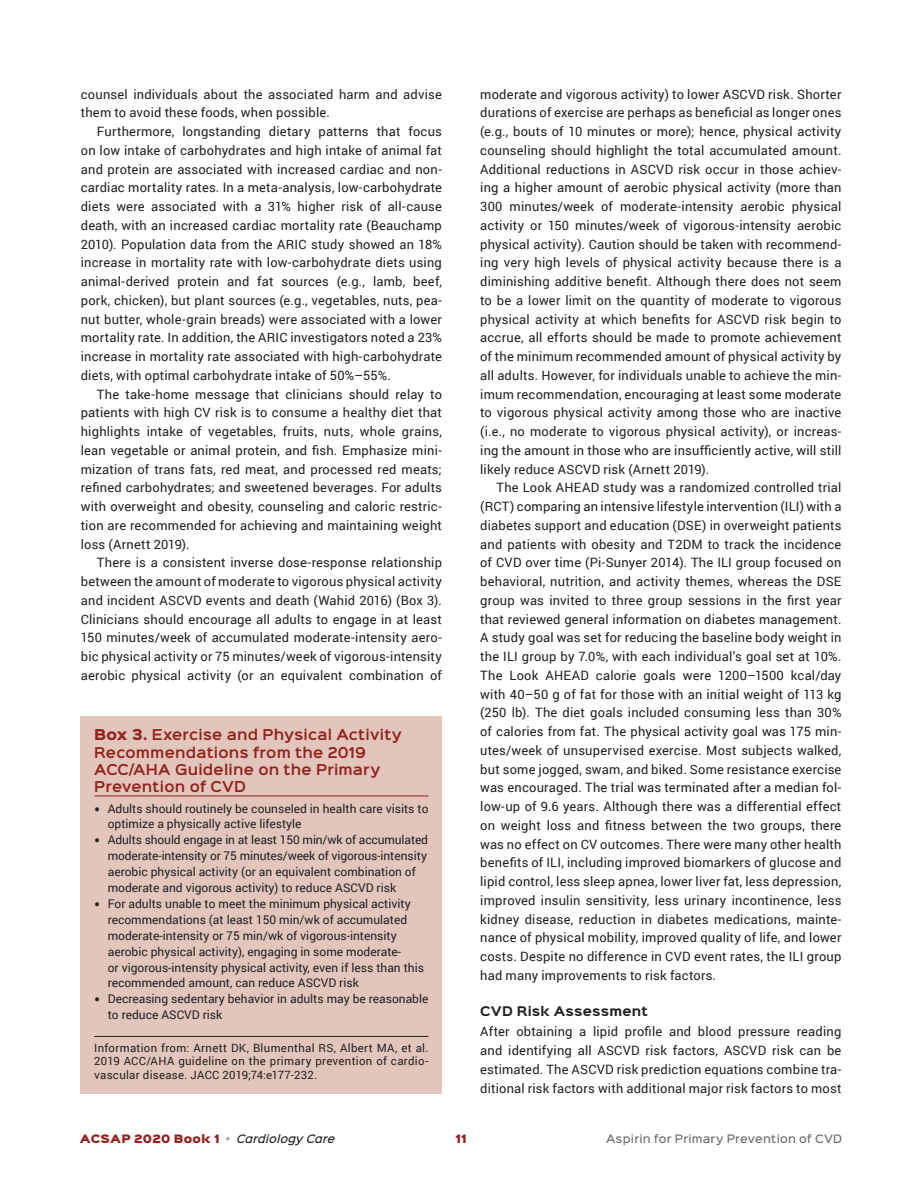
<style>
.page{position:relative;width:918px;height:1188px;background:#fff}
.page>*{position:absolute;margin:0;border:0;box-sizing:border-box;transform-origin:0 0}
.GB-H1{font:600 13.5px/17.4px "Sinkin Sans 600";letter-spacing:.015em;color:#93211e}
.Body{font:12.9px/18.8px "Roboto";letter-spacing:.015em;color:#231f20;text-align:justify}
.BodyFirstPara{font:12.9px/18.8px "Roboto";letter-spacing:.015em;color:#231f20;text-align:justify}
.t1{font:12px/15.9px "Roboto";color:#231f20}
.t2{font:700 12px "Sinkin Sans 700";letter-spacing:.02em;color:#231f20}
.GB-ref1{font:11.4px/13.5px "Roboto";letter-spacing:.025em;color:#231f20;text-align:justify}
.t3{font:500 10.5px "Sinkin Sans 500";letter-spacing:.025em;color:#6c6d70}
.t4{font:10.5px "Sinkin Sans 900 X Black";letter-spacing:.03em;color:#93211e}
.s1{font-family:"Sinkin Sans 800";font-weight:900}
.s2{font-size:18px}
.s3{font-family:"Sinkin Sans 500";font-weight:500;font-style:italic;color:#939598}
.s4{font-family:"Sinkin Sans 500";font-weight:500;font-style:italic;color:#231f20}
</style>
<div class="page">
<div style="left:81px;top:716px;width:361px;height:378px;background:#e3c6bb"></div>
<hr style="left:94px;top:796px;width:334px;height:1px;background:#93211e">
<hr style="left:94px;top:1036px;width:334px;height:1px;background:#231f20">
<p class="Body" style="left:81px;top:84px;width:363px">counsel individuals about the associated harm and advise them to avoid these foods, when possible.</p>
<p class="Body" style="left:81px;top:122px;width:363px;text-indent:16px">Furthermore, longstanding dietary patterns that focus on low intake of carbohydrates and high intake of animal fat and protein are associated with increased cardiac and non&shy;cardiac mortality rates. In a meta-analysis, low-carbohydrate diets were associated with a 31% higher risk of all-cause death, with an increased cardiac mortality rate (Beauchamp 2010). Population data from the ARIC study showed an 18% increase in mortality rate with low-carbohydrate diets using animal-derived protein and fat sources (e.g., lamb, beef, pork, chicken), but plant sources (e.g., vegetables, nuts, pea&shy;nut butter, whole-grain breads) were associated with a lower mortality rate. In addition, the ARIC investigators noted a 23% increase in mortality rate associated with high-carbohydrate diets, with optimal carbohydrate intake of 50%–55%.</p>
<p class="Body" style="left:81px;top:384px;width:363px;text-indent:16px">The take-home message that clinicians should relay to patients with high CV risk is to consume a healthy diet that highlights intake of vegetables, fruits, nuts, whole grains, lean vegetable or animal protein, and fish. Emphasize mini&shy;mization of trans fats, red meat, and processed red meats; refined carbohydrates; and sweetened beverages. For adults with overweight and obesity, counseling and caloric restric&shy;tion are recommended for achieving and maintaining weight loss (Arnett 2019).</p>
<p class="Body" style="left:81px;top:553px;width:363px;text-indent:16px">There is a consistent inverse dose-response relationship between the amount of moderate to vigorous physical activity and incident ASCVD events and death (Wahid 2016) (Box 3).<br>Clinicians should encourage all adults to engage in at least 150 minutes/week of accumulated moderate-intensity aero&shy;bic physical activity or 75 minutes/week of vigorous-intensity aerobic physical activity (or an equivalent combination of</p>
<p class="GB-H1" style="left:94px;top:725px;width:309px"><span class="s1">Box 3.</span> Exercise and Physical Activity<br>Recommendations from the 2019<br>ACC/AHA Guideline on the Primary<br>Prevention of CVD</p>
<p class="t1" style="left:108px;top:800px;width:322px;text-indent:-14px"><span class="s2">•</span> Adults should routinely be counseled in health care visits to optimize a physically active lifestyle</p>
<p class="t1" style="left:108px;top:832px;width:322px;text-indent:-14px"><span class="s2">•</span> Adults should engage in at least 150 min/wk of accumulated moderate-intensity or 75 minutes/week of vigorous-intensity aerobic physical activity (or an equivalent combination of moderate and vigorous activity) to reduce ASCVD risk</p>
<p class="t1" style="left:108px;top:895px;width:318px;text-indent:-14px"><span class="s2">•</span> For adults unable to meet the minimum physical activity recommendations (at least 150 min/wk of accumulated moderate-intensity or 75 min/wk of vigorous-intensity aerobic physical activity), engaging in some moderate-<br>or vigorous-intensity physical activity, even if less than this recommended amount, can reduce ASCVD risk</p>
<p class="t1" style="left:108px;top:991px;width:322px;text-indent:-14px"><span class="s2">•</span> Decreasing sedentary behavior in adults may be reasonable to reduce ASCVD risk</p>
<p class="GB-ref1" style="left:94px;top:1040px;width:336px">Information from: Arnett DK, Blumenthal RS, Albert MA, et al.<br>2019 ACC/AHA guideline on the primary prevention of cardio&shy;vascular disease. JACC 2019;74:e177-232.</p>
<p class="Body" style="left:480px;top:84px;width:363px">moderate and vigorous activity) to lower ASCVD risk. Shorter durations of exercise are perhaps as beneficial as longer ones (e.g., bouts of 10 minutes or more); hence, physical activity counseling should highlight the total accumulated amount.<br>Additional reductions in ASCVD risk occur in those achiev&shy;ing a higher amount of aerobic physical activity (more than 300 minutes/week of moderate-intensity aerobic physical activity or 150 minutes/week of vigorous-intensity aerobic physical activity). Caution should be taken with recommend&shy;ing very high levels of physical activity because there is a diminishing additive benefit. Although there does not seem to be a lower limit on the quantity of moderate to vigorous physical activity at which benefits for ASCVD risk begin to accrue, all efforts should be made to promote achievement of the minimum recommended amount of physical activity by all adults. However, for individuals unable to achieve the min&shy;imum recommendation, encouraging at least some moderate to vigorous physical activity among those who are inactive (i.e., no moderate to vigorous physical activity), or increas&shy;ing the amount in those who are insufficiently active, will still likely reduce ASCVD risk (Arnett 2019).</p>
<p class="Body" style="left:480px;top:478px;width:363px;text-indent:16px">The Look AHEAD study was a randomized controlled trial (RCT) comparing an intensive lifestyle intervention (ILI) with a diabetes support and education (DSE) in overweight patients and patients with obesity and T2DM to track the incidence of CVD over time (Pi-Sunyer 2014). The ILI group focused on behavioral, nutrition, and activity themes, whereas the DSE group was invited to three group sessions in the first year that reviewed general information on diabetes management.<br>A study goal was set for reducing the baseline body weight in the ILI group by 7.0%, with each individual’s goal set at 10%.<br>The Look AHEAD calorie goals were 1200–1500 kcal/day with 40–50 g of fat for those with an initial weight of 113 kg (250 lb). The diet goals included consuming less than 30% of calories from fat. The physical activity goal was 175 min&shy;utes/week of unsupervised exercise. Most subjects walked, but some jogged, swam, and biked. Some resistance exercise was encouraged. The trial was terminated after a median fol&shy;low-up of 9.6 years. Although there was a differential effect on weight loss and fitness between the two groups, there was no effect on CV outcomes. There were many other health benefits of ILI, including improved biomarkers of glucose and lipid control, less sleep apnea, lower liver fat, less depression, improved insulin sensitivity, less urinary incontinence, less kidney disease, reduction in diabetes medications, mainte&shy;nance of physical mobility, improved quality of life, and lower costs. Despite no difference in CVD event rates, the ILI group had many improvements to risk factors.</p>
<h3 class="t2" style="left:480px;top:1005px;width:169px">CVD Risk Assessment</h3>
<p class="BodyFirstPara" style="left:480px;top:1022px;width:363px">After obtaining a lipid profile and blood pressure reading and identifying all ASCVD risk factors, ASCVD risk can be estimated. The ASCVD risk prediction equations combine tra&shy;ditional risk factors with additional major risk factors to most</p>
<p class="t4" style="left:80px;top:1133px;width:257px">ACSAP 2020 Book 1 <span class="s3">•</span> <span class="s4">Cardiology Care</span></p>
<p class="t4" style="left:455px;top:1133px;width:13px">11</p>
<p class="t3" style="left:606px;top:1130px;width:238px">Aspirin for Primary Prevention of CVD</p>
</div>
